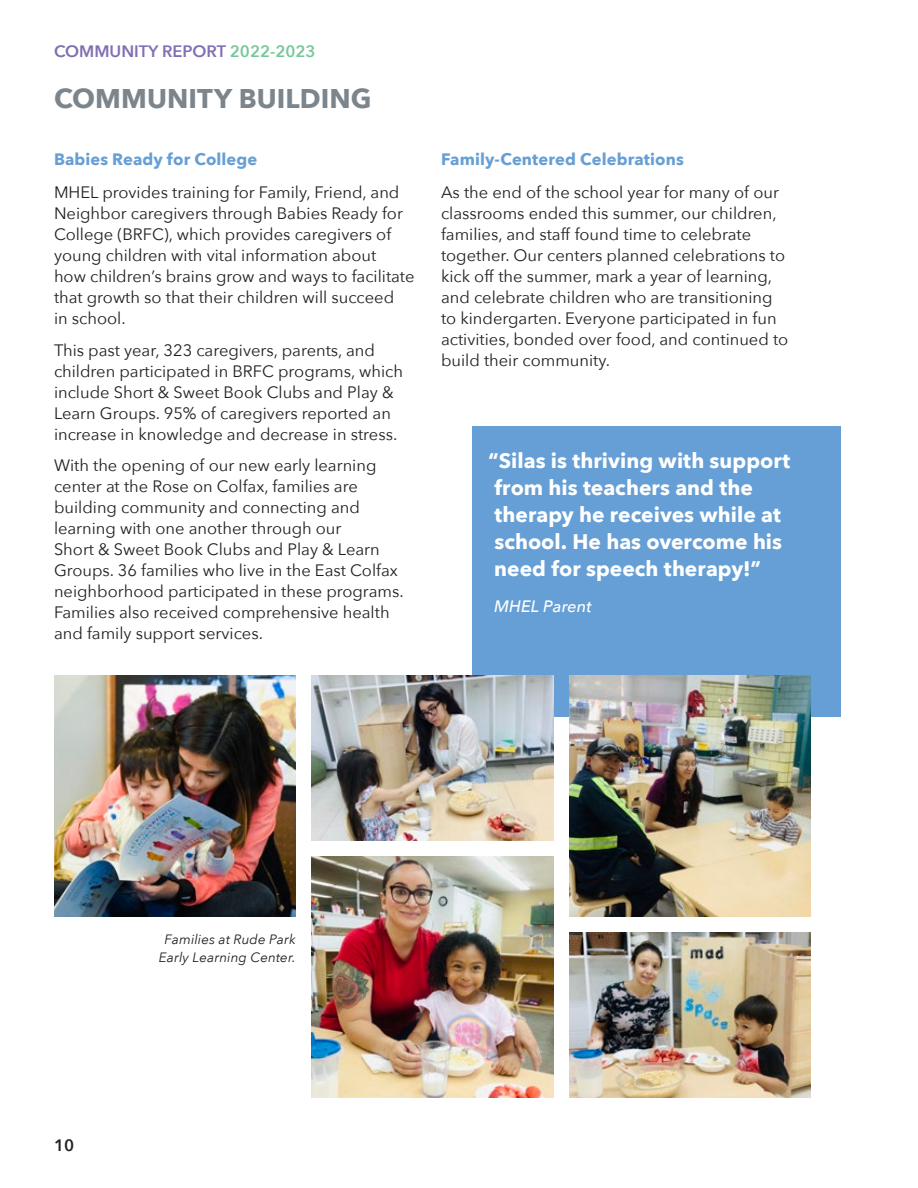
<style>
.page{position:relative;width:918px;height:1188px;background:#fff}
.page>*{position:absolute;margin:0;border:0;box-sizing:border-box;transform-origin:0 0}
.t1{font:700 27px "Avenir Next";letter-spacing:.005em;color:#7c858c}
.t2{font:700 21px/27px "Avenir Next";color:#fff}
.bullets{font:16.5px/21px "Avenir Next";color:#231f20}
.t3{font:700 16.5px "Avenir Next";letter-spacing:.005em;color:#669fd5}
.t4{font:600 16.5px "Avenir Next";color:#816fb2}
.bullets-2{font:italic 500 16.5px "Avenir Next";color:#fff}
.t5{font:600 16.5px "Avenir Next";color:#231f20}
.bullets-3{font:italic 13.5px/18px "Avenir Next";letter-spacing:.005em;color:#231f20;text-align:center}
.s1{color:#77c79a}
</style>
<div class="page">
<div style="left:472px;top:426px;width:370px;height:291px;background:#669fd5"></div>
<img style="left:54px;top:675px;width:242px;height:242px">
<img style="left:569px;top:675px;width:242px;height:242px">
<img style="left:569px;top:933px;width:242px;height:165px">
<img style="left:312px;top:856px;width:241px;height:242px">
<img style="left:312px;top:675px;width:241px;height:165px">
<p class="t4" style="left:54px;top:37px;width:263px">COMMUNITY REPORT <span class="s1">2022-2023</span></p>
<p class="t1" style="left:54px;top:75px;width:319px">COMMUNITY BUILDING</p>
<p class="t3" style="left:54px;top:145px;width:205px">Babies Ready for College</p>
<p class="bullets" style="left:54px;top:181px;width:362px">MHEL provides training for Family, Friend, and Neighbor caregivers through Babies Ready for College (BRFC), which provides caregivers of young children with vital information about<br>how children’s brains grow and ways to facilitate that growth so that their children will succeed<br>in school.</p>
<p class="bullets" style="left:54px;top:339px;width:351px">This past year, 323 caregivers, parents, and children participated in BRFC programs, which include Short &amp; Sweet Book Clubs and Play &amp; Learn Groups. 95% of caregivers reported an increase in knowledge and decrease in stress.</p>
<p class="bullets" style="left:54px;top:454px;width:351px">With the opening of our new early learning center at the Rose on Colfax, families are building community and connecting and learning with one another through our<br>Short &amp; Sweet Book Clubs and Play &amp; Learn Groups. 36 families who live in the East Colfax neighborhood participated in these programs.<br>Families also received comprehensive health and family support services.</p>
<p class="t3" style="left:441px;top:145px;width:244px">Family-Centered Celebrations</p>
<p class="bullets" style="left:441px;top:181px;width:349px">As the end of the school year for many of our classrooms ended this summer, our children, families, and staff found time to celebrate together. Our centers planned celebrations to kick off the summer, mark a year of learning, and celebrate children who are transitioning to kindergarten. Everyone participated in fun activities, bonded over food, and continued to build their community.</p>
<p class="t2" style="left:488px;top:447px;width:304px">“Silas is thriving with support from his teachers and the therapy he receives while at school. He has overcome his need for speech therapy!”</p>
<p class="bullets-2" style="left:494px;top:592px;width:99px">MHEL Parent</p>
<p class="t5" style="left:54px;top:1131px;width:22px">10</p>
<p class="bullets-3" style="left:159px;top:929px;width:138px">Families at Rude Park<br>Early Learning Center.</p>
</div>
